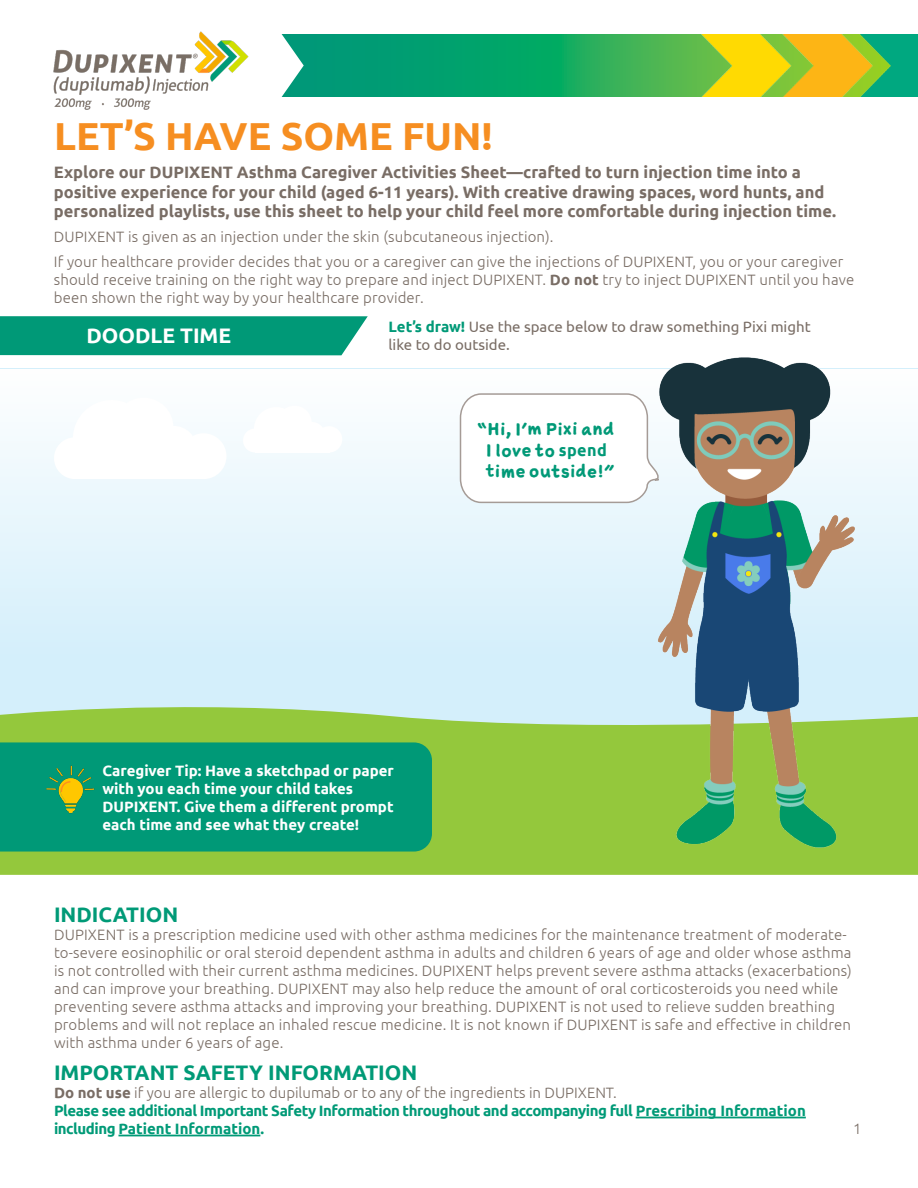
<style>
.page{position:relative;width:918px;height:1188px;background:#fff}
.page>*{position:absolute;margin:0;border:0;box-sizing:border-box;transform-origin:0 0}
.t1{font:700 39px "Ubuntu";color:#f68e21}
.t2{font:700 21px "Ubuntu";color:#009a77}
.t3{font:700 21px "Ubuntu";color:#fff}
.t4{font:700 16.5px/19.8px "Ubuntu";color:#796d65}
.t5{font:700 16.5px/21px "Sketchnote Text";letter-spacing:.045em;color:#097;text-align:center}
.t6{font:300 15px/18px "Ubuntu";letter-spacing:.01em;color:#796d65}
.t7{font:700 15px/18px "Ubuntu";color:#fff}
.t8{font:700 15px/18px "Ubuntu";letter-spacing:-.03em;color:#009a77}
.t9{font:15px/18px "Ubuntu";color:#796d65}
.s1{font-weight:700}
.s2{font-weight:700;color:#097}
.s3{font-family:"Ubuntu"}
</style>
<div class="page">
<svg style="left:304px;top:35px;width:279px;height:61px;background:#01a16d"></svg>
<svg style="left:281px;top:34px;width:23px;height:63px"></svg>
<img style="left:583px;top:35px;width:335px;height:61px">
<img style="left:53px;top:31px;width:196px;height:79px">
<div style="left:0;top:369px;width:918px;height:430px;background:#d4effb"></div>
<svg style="left:0;top:707px;width:918px;height:168px;background:#98cb4a"></svg>
<hr style="left:636px;top:1117px;width:170px;height:1px;background:#009a77">
<hr style="left:118px;top:1135px;width:142px;height:1px;background:#009a77">
<div style="left:0;top:369px;width:918px;height:287px;background:linear-gradient(to bottom,#fefefe,#d4effb)"></div>
<div style="left:0;top:742px;width:432px;height:110px;background:#097"></div>
<img style="left:41px;top:762px;width:57px;height:55px">
<div style="left:54px;top:437px;width:42px;height:42px;background:#fff;border-radius:50%"></div>
<div style="left:73px;top:400px;width:77px;height:78px;background:#fff;border-radius:50%"></div>
<div style="left:114px;top:398px;width:60px;height:59px;background:#fff;border-radius:50%"></div>
<div style="left:151px;top:426px;width:46px;height:46px;background:#fff;border-radius:50%"></div>
<div style="left:181px;top:433px;width:46px;height:46px;background:#fff;border-radius:50%"></div>
<div style="left:75px;top:451px;width:130px;height:28px;background:#fff"></div>
<div style="left:243px;top:428px;width:24px;height:25px;background:#fff;border-radius:50%"></div>
<div style="left:254px;top:407px;width:45px;height:45px;background:#fff;border-radius:50%"></div>
<div style="left:277px;top:406px;width:35px;height:34px;background:#fff;border-radius:50%"></div>
<div style="left:299px;top:422px;width:26px;height:27px;background:#fff;border-radius:50%"></div>
<div style="left:316px;top:426px;width:26px;height:27px;background:#fff;border-radius:50%"></div>
<div style="left:255px;top:436px;width:75px;height:17px;background:#fff"></div>
<div style="left:0;top:316px;width:368px;height:39px;background:#097"></div>
<img style="left:632px;top:357px;width:240px;height:497px">
<svg style="left:459px;top:393px;width:203px;height:111px;background:#fafafa"></svg>
<p class="t1" style="left:54px;top:113px;width:440px">LET’S HAVE SOME FUN!</p>
<p class="t4" style="left:54px;top:162px;width:784px">Explore our DUPIXENT Asthma Caregiver Activities Sheet—crafted to turn injection time into a positive experience for your child (aged 6-11 years). With creative drawing spaces, word hunts, and personalized playlists, use this sheet to help your child feel more comfortable during injection time.</p>
<p class="t6" style="left:54px;top:227px;width:501px">DUPIXENT is given as an injection under the skin (subcutaneous injection).</p>
<p class="t6" style="left:54px;top:252px;width:802px">If your healthcare provider decides that you or a caregiver can give the injections of DUPIXENT, you or your caregiver should receive training on the right way to prepare and inject DUPIXENT. <span class="s1">Do not</span> try to inject DUPIXENT until you have been shown the right way by your healthcare provider.</p>
<p class="t3" style="left:86px;top:322px;width:146px">DOODLE TIME</p>
<p class="t9" style="left:389px;top:317px;width:424px"><span class="s2">Let’s draw!</span> Use the space below to draw something Pixi might like to do outside.</p>
<p class="t5" style="left:477px;top:418px;width:139px">“Hi, I’m Pixi and<br>I love to <span class="s3">spend </span>time outside!”</p>
<p class="t7" style="left:102px;top:761px;width:293px">Caregiver Tip: Have a sketchpad or paper with you each time your child takes DUPIXENT. Give them a different prompt each time and see what they create!</p>
<p class="t2" style="left:54px;top:902px;width:126px">INDICATION</p>
<p class="t6" style="left:54px;top:925px;width:799px">DUPIXENT is a prescription medicine used with other asthma medicines for the maintenance treatment of moderate&shy;to-severe eosinophilic or oral steroid dependent asthma in adults and children 6 years of age and older whose asthma is not controlled with their current asthma medicines. DUPIXENT helps prevent severe asthma attacks (exacerbations) and can improve your breathing. DUPIXENT may also help reduce the amount of oral corticosteroids you need while preventing severe asthma attacks and improving your breathing. DUPIXENT is not used to relieve sudden breathing problems and will not replace an inhaled rescue medicine. It is not known if DUPIXENT is safe and effective in children with asthma under 6 years of age.</p>
<p class="t2" style="left:54px;top:1059px;width:365px">IMPORTANT SAFETY INFORMATION</p>
<p class="t6" style="left:54px;top:1083px;width:564px"><span class="s1">Do not use</span> if you are allergic to dupilumab or to any of the ingredients in DUPIXENT.</p>
<p class="t8" style="left:54px;top:1101px;width:753px">Please see additional Important Safety Information throughout and accompanying full Prescribing Information including Patient Information.</p>
<p class="t6" style="left:853px;top:1119px;width:10px">1</p>
</div>
